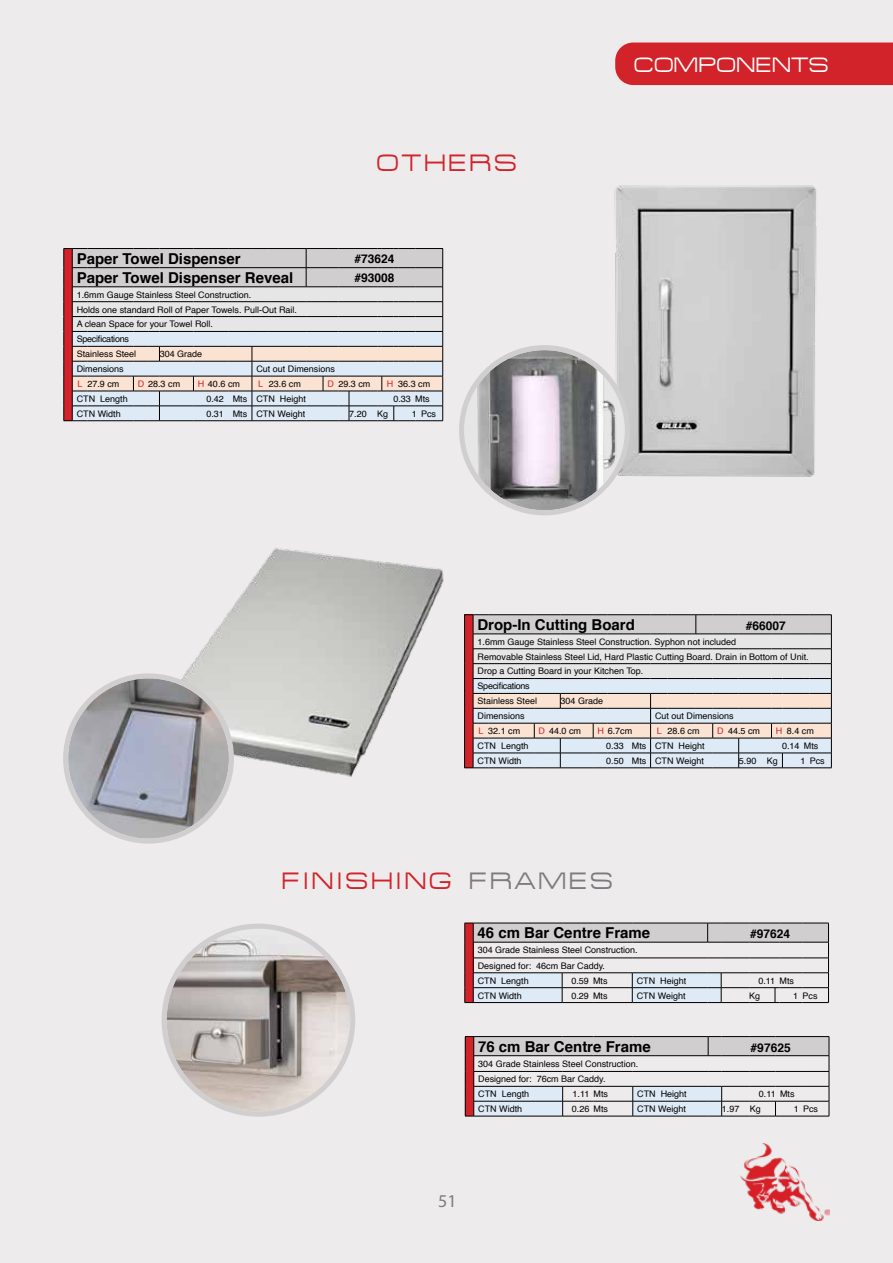
<style>
.page{position:relative;width:893px;height:1263px;background:#eeebec}
.page>*{position:absolute;margin:0;border:0;box-sizing:border-box;transform-origin:0 0}
.t1{font:24px "Federation";letter-spacing:.1em;color:#d2232a}
.t2{font:21px "Federation";color:#fff}
.t3{font:18px "Myriad Pro";color:#7b7c7f}
.t4{font:700 15px "Helvetica";color:#000}
.t5{font:700 12px "Helvetica";color:#000}
.t6{font:9px/14.9px "Helvetica";color:#000}
.s1{color:#d2232a}
.s2{color:#7b7c7f}
</style>
<div class="page">
<img style="left:741px;top:1143px;width:88px;height:77px">
<div style="left:615px;top:43px;width:278px;height:42px;background:#d2232a"></div>
<svg style="left:63px;top:248px;width:380px;height:173px"></svg>
<img style="left:614px;top:185px;width:203px;height:292px">
<svg style="left:464px;top:614px;width:368px;height:154px"></svg>
<img style="left:172px;top:548px;width:272px;height:229px">
<div style="left:66px;top:676px;width:165px;height:165px;background:#d0cece;border-radius:50%"></div>
<img style="left:68px;top:678px;width:161px;height:160px;border-radius:80px">
<div style="left:63px;top:673px;width:171px;height:170px;border:5px solid #d0cece;border-radius:50%"></div>
<svg style="left:462px;top:348px;width:165px;height:165px"></svg>
<img style="left:476px;top:350px;width:140px;height:160px">
<div style="left:459px;top:345px;width:171px;height:170px;border:5px solid #d0cece;border-radius:50%"></div>
<svg style="left:464px;top:923px;width:365px;height:80px"></svg>
<svg style="left:465px;top:1036px;width:365px;height:81px"></svg>
<div style="left:164px;top:926px;width:189px;height:188px;background:#d0cece;border-radius:50%"></div>
<img style="left:167px;top:929px;width:183px;height:182px;border-radius:92px">
<div style="left:162px;top:924px;width:193px;height:193px;border:5px solid #d0cece;border-radius:50%"></div>
<h1 class="t1" style="left:376px;top:149px;width:142px">OTHERS</h1>
<h3 class="t4" style="left:77px;top:246px;width:165px">Paper Towel Dispenser</h3>
<h3 class="t5" style="left:354px;top:249px;width:42px">#73624</h3>
<h3 class="t4" style="left:77px;top:265px;width:218px">Paper Towel Dispenser Reveal</h3>
<h3 class="t5" style="left:354px;top:268px;width:42px">#93008</h3>
<p class="t6" style="left:77px;top:287px;width:222px">1.6mm Gauge Stainless Steel Construction.<br>Holds one standard Roll of Paper Towels. Pull-Out Rail.<br>A clean Space for your Towel Roll.<br>Specifications<br>Stainless Steel</p>
<p class="t6" style="left:160px;top:347px;width:44px">304 Grade</p>
<p class="t6" style="left:77px;top:362px;width:49px">Dimensions</p>
<p class="t6" style="left:256px;top:362px;width:80px">Cut out Dimensions</p>
<p class="t6" style="left:78px;top:377px;width:43px"><span class="s1">L</span> 27.9 cm</p>
<p class="t6" style="left:138px;top:377px;width:44px"><span class="s1">D</span> 28.3 cm</p>
<p class="t6" style="left:198px;top:377px;width:44px"><span class="s1">H</span> 40.6 cm</p>
<p class="t6" style="left:258px;top:377px;width:44px"><span class="s1">L</span> 23.6 cm</p>
<p class="t6" style="left:328px;top:377px;width:44px"><span class="s1">D</span> 29.3 cm</p>
<p class="t6" style="left:387px;top:377px;width:45px"><span class="s1">H</span> 36.3 cm</p>
<p class="t6" style="left:77px;top:391px;width:53px">CTN Length</p>
<p class="t6" style="left:206px;top:391px;width:101px">0.42 Mts CTN Height</p>
<p class="t6" style="left:393px;top:391px;width:38px">0.33 Mts</p>
<p class="t6" style="left:77px;top:406px;width:46px">CTN Width</p>
<p class="t6" style="left:206px;top:406px;width:100px">0.31 Mts CTN Weight</p>
<p class="t6" style="left:349px;top:406px;width:41px">7.20 Kg</p>
<p class="t6" style="left:412px;top:406px;width:26px">1 Pcs</p>
<h2 class="t2" style="left:634px;top:53px;width:196px">COMPONENTS</h2>
<h3 class="t4" style="left:477px;top:612px;width:159px">Drop-In Cutting Board</h3>
<h3 class="t5" style="left:746px;top:616px;width:42px">#66007</h3>
<p class="t6" style="left:478px;top:634px;width:333px">1.6mm Gauge Stainless Steel Construction. Syphon not included<br>Removable Stainless Steel Lid, Hard Plastic Cutting Board. Drain in Bottom of Unit.<br>Drop a Cutting Board in your Kitchen Top.<br>Specifications<br>Stainless Steel</p>
<p class="t6" style="left:560px;top:694px;width:44px">304 Grade</p>
<p class="t6" style="left:478px;top:709px;width:49px">Dimensions</p>
<p class="t6" style="left:655px;top:709px;width:80px">Cut out Dimensions</p>
<p class="t6" style="left:478px;top:724px;width:43px"><span class="s1">L</span> 32.1 cm</p>
<p class="t6" style="left:539px;top:724px;width:44px"><span class="s1">D</span> 44.0 cm</p>
<p class="t6" style="left:597px;top:724px;width:36px"><span class="s1">H</span> 6.7cm</p>
<p class="t6" style="left:657px;top:724px;width:44px"><span class="s1">L</span> 28.6 cm</p>
<p class="t6" style="left:717px;top:724px;width:44px"><span class="s1">D</span> 44.5 cm</p>
<p class="t6" style="left:776px;top:724px;width:39px"><span class="s1">H</span> 8.4 cm</p>
<p class="t6" style="left:478px;top:739px;width:53px">CTN Length</p>
<p class="t6" style="left:606px;top:739px;width:100px">0.33 Mts CTN Height</p>
<p class="t6" style="left:782px;top:739px;width:38px">0.14 Mts</p>
<p class="t6" style="left:478px;top:753px;width:46px">CTN Width</p>
<p class="t6" style="left:606px;top:753px;width:99px">0.50 Mts CTN Weight</p>
<p class="t6" style="left:739px;top:753px;width:41px">5.90 Kg</p>
<p class="t6" style="left:800px;top:753px;width:26px">1 Pcs</p>
<h1 class="t1" style="left:281px;top:867px;width:333px">FINISHING <span class="s2">FRAMES</span></h1>
<h3 class="t4" style="left:478px;top:921px;width:174px">46 cm Bar Centre Frame</h3>
<h3 class="t5" style="left:750px;top:924px;width:42px">#97624</h3>
<p class="t6" style="left:478px;top:943px;width:162px">304 Grade Stainless Steel Construction.<br>Designed for: 46cm Bar Caddy.<br>CTN Length</p>
<p class="t6" style="left:571px;top:973px;width:38px">0.59 Mts</p>
<p class="t6" style="left:637px;top:973px;width:51px">CTN Height</p>
<p class="t6" style="left:758px;top:973px;width:37px">0.11 Mts</p>
<p class="t6" style="left:478px;top:988px;width:46px">CTN Width</p>
<p class="t6" style="left:571px;top:988px;width:38px">0.29 Mts</p>
<p class="t6" style="left:637px;top:988px;width:50px">CTN Weight</p>
<p class="t6" style="left:749px;top:988px;width:13px">Kg</p>
<p class="t6" style="left:793px;top:988px;width:26px">1 Pcs</p>
<h3 class="t4" style="left:478px;top:1034px;width:174px">76 cm Bar Centre Frame</h3>
<h3 class="t5" style="left:751px;top:1038px;width:42px">#97625</h3>
<p class="t6" style="left:478px;top:1056px;width:162px">304 Grade Stainless Steel Construction.<br>Designed for: 76cm Bar Caddy.<br>CTN Length</p>
<p class="t6" style="left:572px;top:1087px;width:37px">1.11 Mts</p>
<p class="t6" style="left:637px;top:1087px;width:51px">CTN Height</p>
<p class="t6" style="left:759px;top:1087px;width:37px">0.11 Mts</p>
<p class="t6" style="left:478px;top:1102px;width:46px">CTN Width</p>
<p class="t6" style="left:572px;top:1102px;width:38px">0.26 Mts</p>
<p class="t6" style="left:637px;top:1102px;width:50px">CTN Weight</p>
<p class="t6" style="left:722px;top:1102px;width:40px">1.97 Kg</p>
<p class="t6" style="left:794px;top:1102px;width:26px">1 Pcs</p>
<h3 class="t3" style="left:438px;top:1189px;width:20px">51</h3>
</div>
